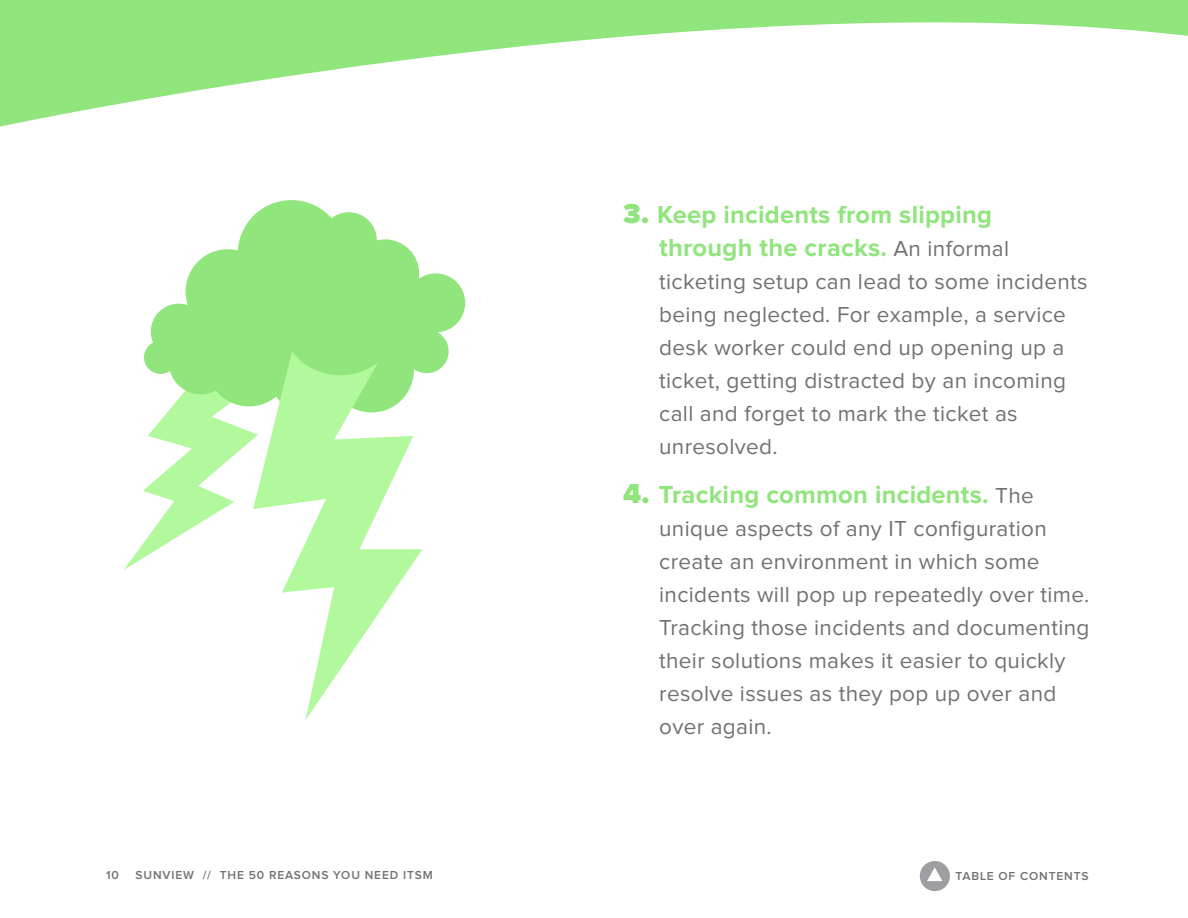
<style>
.page{position:relative;width:1188px;height:918px;background:#fff}
.page>*{position:absolute;margin:0;border:0;box-sizing:border-box;transform-origin:0 0}
.t1{font:700 25.5px/33px "Proxima Nova";letter-spacing:.01em;color:#90e57c}
.t2{font:22.5px/33px "Proxima Nova";letter-spacing:.015em;color:#717073}
.t3{font:600 12px "Proxima Nova";letter-spacing:.07em;color:#717073}
.s1{font-weight:900;font-size:28.5px}
.s2{font-weight:400;font-size:22.5px;color:#717073}
</style>
<div class="page">
<div style="left:920px;top:861px;width:30px;height:30px;background:#9f9ea2;border-radius:50%"></div>
<svg style="left:927px;top:867px;width:15px;height:14px"></svg>
<svg style="left:124px;top:413px;width:129px;height:157px"></svg>
<svg style="left:0;top:0;width:1188px;height:127px"></svg>
<svg style="left:144px;top:200px;width:321px;height:213px;fill:#90e57c"></svg>
<svg style="left:253px;top:326px;width:169px;height:394px"></svg>
<div style="left:279px;top:253px;width:123px;height:122px;background:#90e57c;border-radius:50%"></div>
<p class="t1" style="left:659px;top:199px;width:351px;text-indent:-36px"><span class="s1">3.</span> Keep incidents from slipping through the cracks. <span class="s2">An informal</span></p>
<p class="t2" style="left:659px;top:266px;width:430px">ticketing setup can lead to some incidents being neglected. For example, a service desk worker could end up opening up a ticket, getting distracted by an incoming call and forget to mark the ticket as unresolved.</p>
<p class="t1" style="left:623px;top:479px;width:412px"><span class="s1">4.</span> Tracking common incidents. <span class="s2">The</span></p>
<p class="t2" style="left:659px;top:513px;width:432px">unique aspects of any IT configuration create an environment in which some incidents will pop up repeatedly over time.<br>Tracking those incidents and documenting their solutions makes it easier to quickly resolve issues as they pop up over and over again.</p>
<p class="t3" style="left:106px;top:870px;width:14px">10</p>
<p class="t3" style="left:136px;top:870px;width:299px">SUNVIEW // THE 50 REASONS YOU NEED ITSM</p>
<p class="t3" style="left:956px;top:871px;width:127px">TABLE OF CONTENTS</p>
</div>
